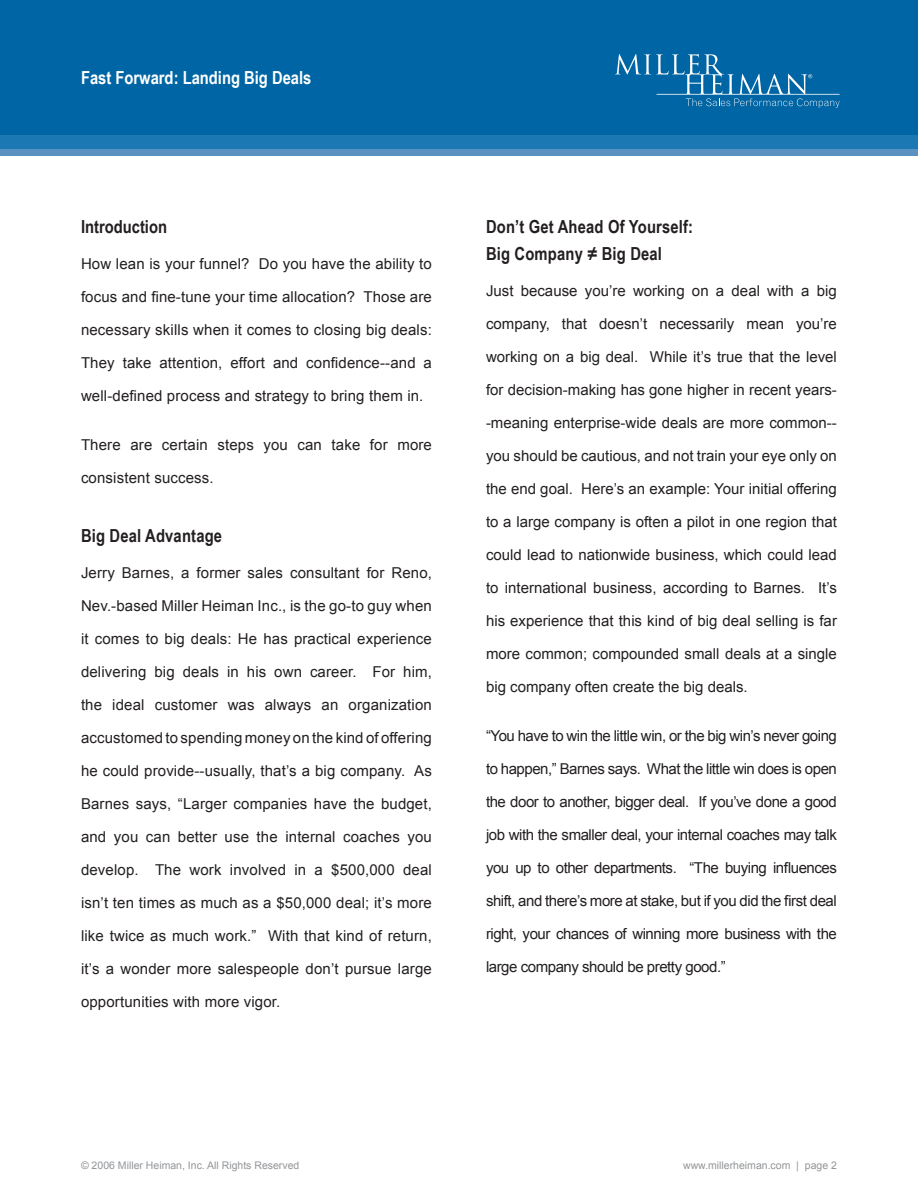
<style>
.page{position:relative;width:918px;height:1188px;background:#fff}
.page>*{position:absolute;margin:0;border:0;box-sizing:border-box;transform-origin:0 0}
.t1{font:700 18px/27px "Arial Narrow";letter-spacing:.01em;color:#231f20}
.t2{font:700 18px "Arial Narrow";color:#fff}
.Body{font:15px "Arial";color:#231f20}
.Body-2{font:15px "Arial";letter-spacing:-.03em;color:#231f20}
.t3{font:10.5px "Arial";color:#939598}
</style>
<div class="page">
<div style="left:0;top:121px;width:918px;height:35px;background:#5a90c2"></div>
<div style="left:0;top:125px;width:918px;height:23px;background:#1b78b2"></div>
<div style="left:0;top:0;width:918px;height:135px;background:#0065a4"></div>
<svg style="left:615px;top:54px;width:225px;height:54px"></svg>
<p class="t2" style="left:81px;top:64px;width:232px">Fast Forward: Landing Big Deals</p>
<p class="t1" style="left:81px;top:212px;width:88px">Introduction</p>
<p class="Body" style="left:81px;top:253px;width:352px">How lean is your funnel? Do you have the ability to</p>
<p class="Body" style="left:81px;top:286px;width:352px">focus and fine-tune your time allocation? Those are</p>
<p class="Body" style="left:81px;top:319px;width:352px">necessary skills when it comes to closing big deals:</p>
<p class="Body" style="left:81px;top:352px;width:352px">They take attention, effort and confidence--and a</p>
<p class="Body" style="left:81px;top:385px;width:344px">well-defined process and strategy to bring them in.</p>
<p class="Body" style="left:81px;top:435px;width:352px">There are certain steps you can take for more</p>
<p class="Body" style="left:81px;top:468px;width:134px">consistent success.</p>
<p class="t1" style="left:81px;top:521px;width:143px">Big Deal Advantage</p>
<p class="Body" style="left:81px;top:563px;width:353px">Jerry Barnes, a former sales consultant for Reno,</p>
<p class="Body" style="left:81px;top:596px;width:352px">Nev.-based Miller Heiman Inc., is the go-to guy when</p>
<p class="Body" style="left:81px;top:629px;width:352px">it comes to big deals: He has practical experience</p>
<p class="Body" style="left:81px;top:662px;width:352px">delivering big deals in his own career. For him,</p>
<p class="Body" style="left:81px;top:695px;width:352px">the ideal customer was always an organization</p>
<p class="Body" style="left:81px;top:728px;width:352px">accustomed to spending money on the kind of offering</p>
<p class="Body" style="left:81px;top:761px;width:352px">he could provide--usually, that’s a big company. As</p>
<p class="Body" style="left:81px;top:794px;width:352px">Barnes says, “Larger companies have the budget,</p>
<p class="Body" style="left:81px;top:827px;width:352px">and you can better use the internal coaches you</p>
<p class="Body" style="left:81px;top:860px;width:352px">develop. The work involved in a $500,000 deal</p>
<p class="Body" style="left:81px;top:893px;width:352px">isn’t ten times as much as a $50,000 deal; it’s more</p>
<p class="Body" style="left:81px;top:926px;width:352px">like twice as much work.” With that kind of return,</p>
<p class="Body" style="left:81px;top:959px;width:352px">it’s a wonder more salespeople don’t pursue large</p>
<p class="Body" style="left:81px;top:992px;width:201px">opportunities with more vigor.</p>
<p class="t1" style="left:486px;top:212px;width:209px">Don’t Get Ahead Of Yourself:<br>Big Company ≠ Big Deal</p>
<p class="Body" style="left:486px;top:280px;width:352px">Just because you’re working on a deal with a big</p>
<p class="Body" style="left:486px;top:313px;width:352px">company, that doesn’t necessarily mean you’re</p>
<p class="Body" style="left:486px;top:346px;width:352px">working on a big deal. While it’s true that the level</p>
<p class="Body" style="left:486px;top:379px;width:352px">for decision-making has gone higher in recent years-</p>
<p class="Body" style="left:486px;top:412px;width:352px">-meaning enterprise-wide deals are more common--</p>
<p class="Body" style="left:486px;top:445px;width:352px">you should be cautious, and not train your eye only on</p>
<p class="Body" style="left:486px;top:478px;width:352px">the end goal. Here’s an example: Your initial offering</p>
<p class="Body" style="left:486px;top:511px;width:352px">to a large company is often a pilot in one region that</p>
<p class="Body" style="left:486px;top:544px;width:352px">could lead to nationwide business, which could lead</p>
<p class="Body" style="left:486px;top:577px;width:352px">to international business, according to Barnes. It’s</p>
<p class="Body" style="left:486px;top:610px;width:352px">his experience that this kind of big deal selling is far</p>
<p class="Body" style="left:486px;top:643px;width:352px">more common; compounded small deals at a single</p>
<p class="Body" style="left:486px;top:676px;width:263px">big company often create the big deals.</p>
<p class="Body-2" style="left:486px;top:726px;width:352px">“You have to win the little win, or the big win’s never going</p>
<p class="Body-2" style="left:486px;top:759px;width:352px">to happen,” Barnes says. What the little win does is open</p>
<p class="Body-2" style="left:486px;top:792px;width:352px">the door to another, bigger deal. If you’ve done a good</p>
<p class="Body-2" style="left:486px;top:825px;width:352px">job with the smaller deal, your internal coaches may talk</p>
<p class="Body-2" style="left:486px;top:858px;width:352px">you up to other departments. “The buying influences</p>
<p class="Body-2" style="left:486px;top:891px;width:352px">shift, and there’s more at stake, but if you did the first deal</p>
<p class="Body-2" style="left:486px;top:924px;width:352px">right, your chances of winning more business with the</p>
<p class="Body-2" style="left:486px;top:957px;width:241px">large company should be pretty good.”</p>
<p class="t3" style="left:81px;top:1158px;width:220px">© 2006 Miller Heiman, Inc. All Rights Reserved</p>
<p class="t3" style="left:683px;top:1158px;width:147px">www.millerheiman.com | page</p>
</div>
